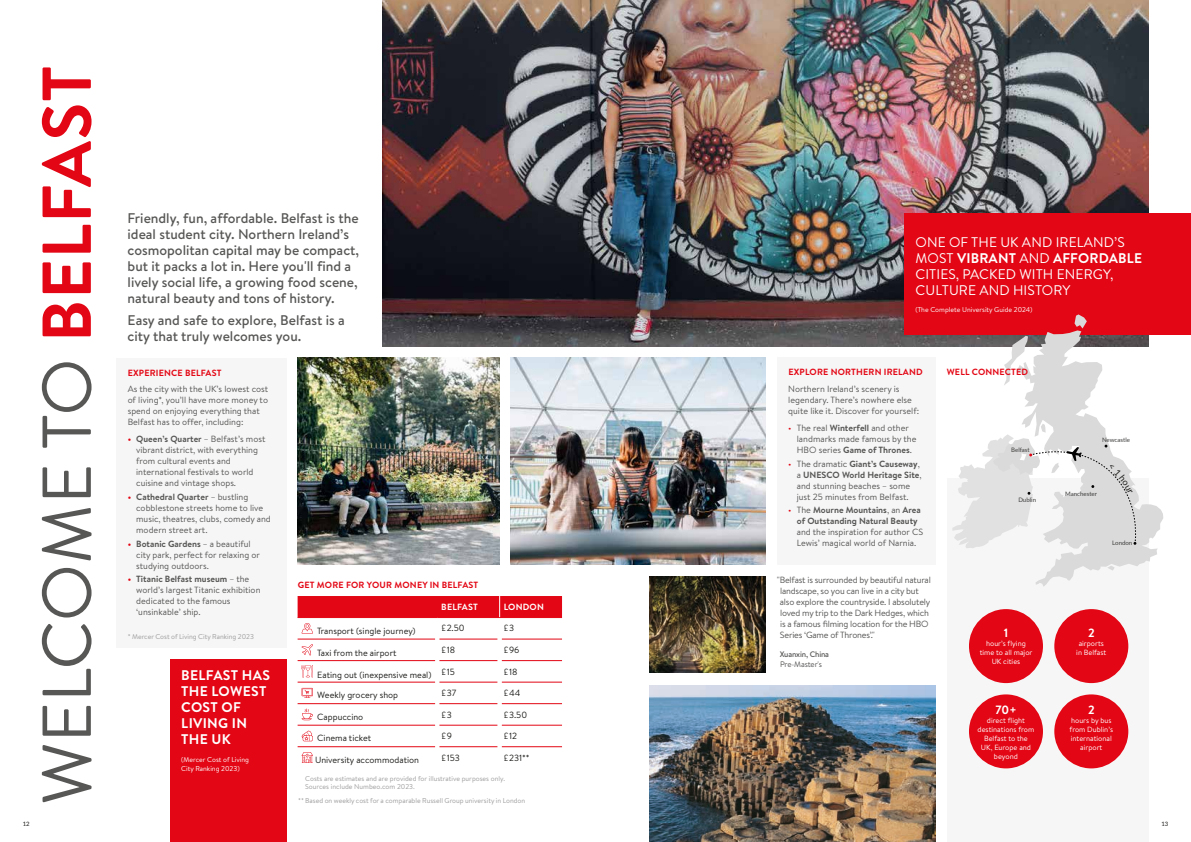
<style>
.page{position:relative;width:1191px;height:842px;background:#fff}
.page>*{position:absolute;margin:0;border:0;box-sizing:border-box;transform-origin:0 0}
.t1{font:69px "Brandon Text";letter-spacing:.005em;color:#575756}
.t2{font:500 14px/16px "Brandon Text";color:#575756}
.t3{font:14px/16px "Brandon Text";letter-spacing:.01em;color:#fff}
.t4{font:700 14px/16px "Brandon Text";letter-spacing:.02em;color:#fff}
.t5{font:700 12px "Brandon Text";color:#fff}
.t6{font:9px/11px "Brandon Text";color:#575756}
.t7{font:9px/11px "Brandon Text";letter-spacing:-.02em;color:#575756}
.t8{font:9px "Brandon Text";color:#1d1d1b}
.t9{font:700 9px "Brandon Text";letter-spacing:.02em;color:#e30614}
.t10{font:700 9px/11px "Brandon Text";color:#575756}
.t11{font:700 9px "Brandon Text";letter-spacing:.02em;color:#fff}
.t12{font:500 8px "Brandon Text";letter-spacing:-.02em;color:#575756}
.t13{font:8px "Brandon Text";letter-spacing:-.02em;color:#575756}
.t14{font:7.5px/9px "Brandon Text";color:#fff;text-align:center}
.t15{font:7px/8.4px "Brandon Text";color:#9d9d9d}
.t16{font:7px/9px "Brandon Text";color:#fff}
.t17{font:6.1px "Lato";color:#3d3d3c}
.t18{font:6px "Lato";color:#1d1d1b}
.s1{font-weight:700;color:#e30614}
.s2{font-weight:700}
.s3{color:#e30614}
.s4{font-weight:400;color:#e30614}
.s5{font-weight:400}
</style>
<div class="page">
<div style="left:947px;top:479px;width:201px;height:363px;background:#f6f6f6"></div>
<div style="left:116px;top:358px;width:170px;height:290px;background:#f6f6f6"></div>
<img style="left:298px;top:358px;width:201px;height:207px">
<div style="left:170px;top:659px;width:116px;height:183px;background:#e30614"></div>
<div style="left:777px;top:358px;width:158px;height:207px;background:#f6f6f6"></div>
<img style="left:382px;top:0;width:766px;height:347px">
<img style="left:510px;top:358px;width:255px;height:207px">
<img style="left:649px;top:685px;width:286px;height:157px">
<img style="left:649px;top:576px;width:116px;height:96px">
<div style="left:904px;top:213px;width:287px;height:122px;background:#e30614"></div>
<div style="left:969px;top:609px;width:74px;height:74px;background:#e30614;border-radius:50%"></div>
<div style="left:969px;top:694px;width:74px;height:74px;background:#e30614;border-radius:50%"></div>
<div style="left:1054px;top:694px;width:74px;height:74px;background:#e30614;border-radius:50%"></div>
<div style="left:1054px;top:609px;width:74px;height:74px;background:#e30614;border-radius:50%"></div>
<hr style="left:297px;top:639px;width:138px;height:1px;background:#e30614">
<hr style="left:439px;top:639px;width:58px;height:1px;background:#e30614">
<hr style="left:501px;top:639px;width:61px;height:1px;background:#e30614">
<hr style="left:297px;top:660px;width:138px;height:1px;background:#e30614">
<hr style="left:439px;top:660px;width:58px;height:1px;background:#e30614">
<hr style="left:501px;top:660px;width:61px;height:1px;background:#e30614">
<hr style="left:297px;top:682px;width:138px;height:1px;background:#e30614">
<hr style="left:439px;top:682px;width:58px;height:1px;background:#e30614">
<hr style="left:501px;top:682px;width:61px;height:1px;background:#e30614">
<hr style="left:297px;top:703px;width:138px;height:1px;background:#e30614">
<hr style="left:439px;top:703px;width:58px;height:1px;background:#e30614">
<hr style="left:501px;top:703px;width:61px;height:1px;background:#e30614">
<hr style="left:297px;top:725px;width:138px;height:1px;background:#e30614">
<hr style="left:439px;top:725px;width:58px;height:1px;background:#e30614">
<hr style="left:501px;top:725px;width:61px;height:1px;background:#e30614">
<hr style="left:297px;top:746px;width:138px;height:1px;background:#e30614">
<hr style="left:439px;top:746px;width:58px;height:1px;background:#e30614">
<hr style="left:501px;top:746px;width:61px;height:1px;background:#e30614">
<div style="left:297px;top:596px;width:265px;height:21px;background:#e30614"></div>
<hr style="left:297px;top:617px;width:140px;height:1px;background:#e30614">
<hr style="left:437px;top:617px;width:62px;height:1px;background:#e30614">
<hr style="left:499px;top:617px;width:63px;height:1px;background:#e30614">
<svg style="left:301px;top:623px;width:12px;height:11px"></svg>
<svg style="left:301px;top:644px;width:12px;height:11px"></svg>
<svg style="left:301px;top:665px;width:12px;height:13px"></svg>
<svg style="left:301px;top:688px;width:12px;height:10px"></svg>
<svg style="left:301px;top:709px;width:12px;height:11px"></svg>
<svg style="left:301px;top:731px;width:12px;height:10px"></svg>
<svg style="left:301px;top:752px;width:12px;height:11px"></svg>
<svg style="left:952px;top:314px;width:211px;height:273px"></svg>
<h1 class="t1" style="left:20px;top:804px;width:740px;rotate:-90deg">WELCOME TO <span class="s1">BELFAST</span></h1>
<h2 class="t2" style="left:128px;top:210px;width:233px">Friendly, fun, affordable. Belfast is the ideal student city. Northern Ireland’s cosmopolitan capital may be compact, but it packs a lot in. Here you'll find a lively social life, a growing food scene, natural beauty and tons of history.</h2>
<h2 class="t2" style="left:128px;top:312px;width:219px">Easy and safe to explore, Belfast is a city that truly welcomes you.</h2>
<p class="t9" style="left:128px;top:366px;width:95px">EXPERIENCE BELFAST</p>
<p class="t6" style="left:128px;top:383px;width:142px">As the city with the UK’s lowest cost of living*, you’ll have more money to spend on enjoying everything that Belfast has to offer, including:</p>
<p class="t6" style="left:136px;top:433px;width:131px;text-indent:-9px"><span class="s1">•</span> <span class="s2">Queen’s Quarter</span> – Belfast’s most vibrant district, with everything from cultural events and international festivals to world cuisine and vintage shops.</p>
<p class="t6" style="left:136px;top:491px;width:136px;text-indent:-9px"><span class="s1">•</span> <span class="s2">Cathedral Quarter</span> – bustling cobblestone streets home to live music, theatres, clubs, comedy and modern street art.</p>
<p class="t6" style="left:136px;top:538px;width:125px;text-indent:-9px"><span class="s1">•</span> <span class="s2">Botanic Gardens</span> – a beautiful city park, perfect for relaxing or studying outdoors.</p>
<p class="t6" style="left:136px;top:573px;width:126px;text-indent:-9px"><span class="s1">•</span> <span class="s2">Titanic Belfast museum</span> – the world’s largest Titanic exhibition dedicated to the famous ‘unsinkable’ ship.</p>
<p class="t9" style="left:298px;top:578px;width:182px">GET MORE FOR YOUR MONEY IN BELFAST</p>
<p class="t11" style="left:441px;top:600px;width:38px">BELFAST</p>
<p class="t11" style="left:504px;top:600px;width:42px">LONDON</p>
<p class="t15" style="left:128px;top:632px;width:128px">* Mercer Cost of Living City Ranking 2023</p>
<h2 class="t4" style="left:181px;top:667px;width:90px">BELFAST HAS<br>THE LOWEST<br>COST OF<br>LIVING IN<br>THE UK</h2>
<p class="t16" style="left:181px;top:755px;width:69px">(Mercer Cost of Living<br>City Ranking 2023)</p>
<p class="t8" style="left:317px;top:624px;width:100px">Transport (single journey)</p>
<p class="t8" style="left:441px;top:622px;width:25px">£2.50</p>
<p class="t8" style="left:503px;top:622px;width:12px">£3</p>
<p class="t8" style="left:317px;top:646px;width:81px">Taxi from the airport</p>
<p class="t8" style="left:441px;top:644px;width:15px">£18</p>
<p class="t8" style="left:503px;top:644px;width:17px">£96</p>
<p class="t8" style="left:317px;top:668px;width:139px">Eating out (inexpensive meal) £15</p>
<p class="t8" style="left:503px;top:665px;width:15px">£18</p>
<p class="t8" style="left:317px;top:689px;width:82px">Weekly grocery shop</p>
<p class="t8" style="left:441px;top:687px;width:16px">£37</p>
<p class="t8" style="left:503px;top:687px;width:18px">£44</p>
<p class="t8" style="left:317px;top:711px;width:48px">Cappuccino</p>
<p class="t8" style="left:441px;top:708px;width:12px">£3</p>
<p class="t8" style="left:503px;top:708px;width:25px">£3.50</p>
<p class="t8" style="left:317px;top:732px;width:55px">Cinema ticket</p>
<p class="t8" style="left:441px;top:730px;width:12px">£9</p>
<p class="t8" style="left:503px;top:730px;width:15px">£12</p>
<p class="t8" style="left:315px;top:754px;width:105px">University accommodation</p>
<p class="t8" style="left:441px;top:751px;width:20px">£153</p>
<p class="t8" style="left:503px;top:751px;width:27px">£231**</p>
<p class="t15" style="left:305px;top:774px;width:201px">Costs are estimates and are provided for illustrative purposes only.<br>Sources include Numbeo.com 2023.</p>
<p class="t15" style="left:298px;top:796px;width:229px">** Based on weekly cost for a comparable Russell Group university in London</p>
<h2 class="t3" style="left:915px;top:233px;width:228px">ONE OF THE UK AND IRELAND’S<br>MOST <span class="s2">VIBRANT</span> AND <span class="s2">AFFORDABLE<br></span>CITIES, PACKED WITH ENERGY,<br>CULTURE AND HISTORY</h2>
<p class="t16" style="left:915px;top:305px;width:119px">(The Complete University Guide 2024)</p>
<p class="t9" style="left:788px;top:366px;width:136px">EXPLORE NORTHERN IRELAND</p>
<p class="t6" style="left:788px;top:383px;width:132px">Northern Ireland’s scenery is legendary. There’s nowhere else quite like it. Discover for yourself:</p>
<p class="t6" style="left:797px;top:422px;width:121px;text-indent:-9px"><span class="s3">•</span> The real <span class="s2">Winterfell</span> and other landmarks made famous by the<br>HBO series <span class="s2">Game of Thrones</span>.</p>
<p class="t6" style="left:797px;top:458px;width:126px;text-indent:-9px"><span class="s3">•</span> The dramatic <span class="s2">Giant’s Causeway</span>, a <span class="s2">UNESCO World Heritage Site</span>, and stunning beaches – some just 25 minutes from Belfast.</p>
<p class="t10" style="left:797px;top:505px;width:126px;text-indent:-9px"><span class="s4">•</span> <span class="s5">The</span> Mourne Mountains<span class="s5">, an</span> Area of Outstanding Natural Beauty</p>
<p class="t6" style="left:797px;top:526px;width:128px">and the inspiration for author CS<br>Lewis’ magical world of Narnia.</p>
<p class="t7" style="left:780px;top:574px;width:152px;text-indent:-3px">"Belfast is surrounded by beautiful natural landscape, so you can live in a city but also explore the countryside. I absolutely loved my trip to the Dark Hedges, which is a famous filming location for the HBO Series ‘Game of Thrones’."</p>
<p class="t12" style="left:780px;top:648px;width:51px">Xuanxin, China</p>
<p class="t13" style="left:780px;top:658px;width:44px">Pre-Master's</p>
<p class="t9" style="left:946px;top:366px;width:83px">WELL CONNECTED</p>
<p class="t17" style="left:1011px;top:445px;width:20px">Belfast</p>
<p class="t17" style="left:1018px;top:496px;width:19px">Dublin</p>
<h3 class="t5" style="left:1003px;top:624px;width:6px">1</h3>
<p class="t14" style="left:979px;top:638px;width:54px">hour’s flying time to all major<br>UK cities</p>
<h3 class="t5" style="left:995px;top:702px;width:23px">70+</h3>
<p class="t14" style="left:977px;top:716px;width:58px">direct flight destinations from<br>Belfast to the<br>UK, Europe and beyond</p>
<p class="t17" style="left:1102px;top:435px;width:29px">Newcastle</p>
<p class="t17" style="left:1065px;top:489px;width:33px">Manchester</p>
<p class="t17" style="left:1112px;top:538px;width:22px">London</p>
<h3 class="t5" style="left:1088px;top:624px;width:8px">2</h3>
<p class="t14" style="left:1076px;top:638px;width:32px">airports in Belfast</p>
<h3 class="t5" style="left:1088px;top:702px;width:8px">2</h3>
<p class="t14" style="left:1069px;top:716px;width:45px">hours by bus from Dublin’s international airport</p>
<p class="t18" style="left:23px;top:819px;width:8px">12</p>
<p class="t18" style="left:1161px;top:819px;width:8px">13</p>
</div>
